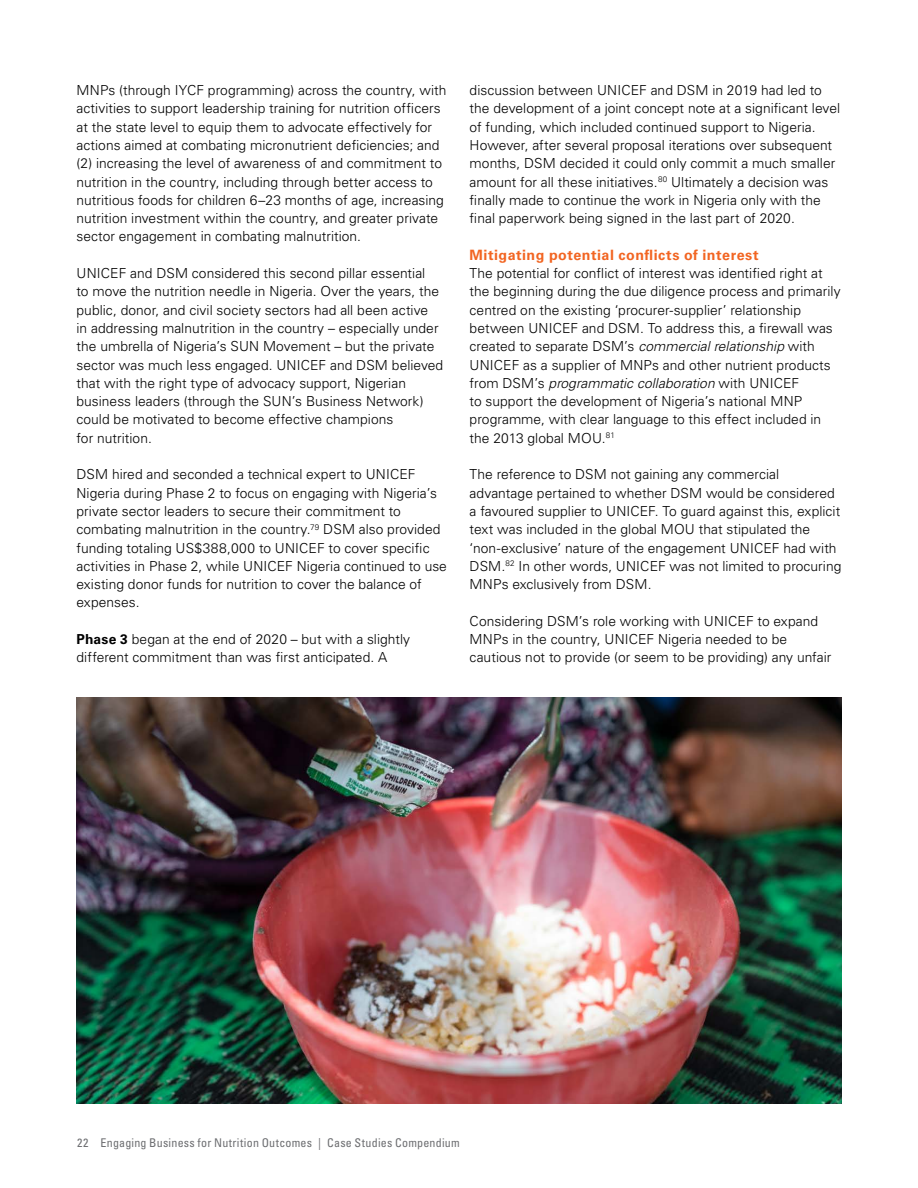
<style>
.page{position:relative;width:918px;height:1188px;background:#fff}
.page>*{position:absolute;margin:0;border:0;box-sizing:border-box;transform-origin:0 0}
.t1{font:700 14.25px "Univers LT Std";letter-spacing:.035em;color:#f26522}
.t2{font:300 13.8px/18.3px "Univers LT Std";letter-spacing:.005em;color:#000}
.t3{font:condensed 12px "Univers LT Std";letter-spacing:.02em;color:#6d6e71}
.s1{font-weight:700}
.s2{font-style:italic}
</style>
<div class="page">
<img style="left:77px;top:698px;width:764px;height:406px">
<p class="t2" style="left:77px;top:81px;width:372px">MNPs (through IYCF programming) across the country, with activities to support leadership training for nutrition officers at the state level to equip them to advocate effectively for actions aimed at combating micronutrient deficiencies; and (2) increasing the level of awareness of and commitment to nutrition in the country, including through better access to nutritious foods for children 6–23 months of age, increasing nutrition investment within the country, and greater private sector engagement in combating malnutrition.</p>
<p class="t2" style="left:77px;top:264px;width:368px">UNICEF and DSM considered this second pillar essential<br>to move the nutrition needle in Nigeria. Over the years, the public, donor, and civil society sectors had all been active<br>in addressing malnutrition in the country – especially under the umbrella of Nigeria’s SUN Movement – but the private sector was much less engaged. UNICEF and DSM believed that with the right type of advocacy support, Nigerian business leaders (through the SUN’s Business Network) could be motivated to become effective champions<br>for nutrition.</p>
<p class="t2" style="left:77px;top:465px;width:372px">DSM hired and seconded a technical expert to UNICEF Nigeria during Phase 2 to focus on engaging with Nigeria’s private sector leaders to secure their commitment to combating malnutrition in the country.<sup>79</sup> DSM also provided funding totaling US$388,000 to UNICEF to cover specific activities in Phase 2, while UNICEF Nigeria continued to use existing donor funds for nutrition to cover the balance of expenses.</p>
<p class="t2" style="left:77px;top:630px;width:335px"><span class="s1">Phase 3</span> began at the end of 2020 – but with a slightly different commitment than was first anticipated. A</p>
<p class="t2" style="left:470px;top:81px;width:372px">discussion between UNICEF and DSM in 2019 had led to the development of a joint concept note at a significant level of funding, which included continued support to Nigeria.<br>However, after several proposal iterations over subsequent months, DSM decided it could only commit a much smaller amount for all these initiatives.<sup>80</sup> Ultimately a decision was finally made to continue the work in Nigeria only with the final paperwork being signed in the last part of 2020.</p>
<p class="t1" style="left:470px;top:246px;width:290px">Mitigating potential conflicts of interest</p>
<p class="t2" style="left:470px;top:264px;width:372px">The potential for conflict of interest was identified right at the beginning during the due diligence process and primarily centred on the existing ‘procurer-supplier’ relationship between UNICEF and DSM. To address this, a firewall was created to separate DSM’s <span class="s2">commercial relationship</span> with UNICEF as a supplier of MNPs and other nutrient products from DSM’s <span class="s2">programmatic collaboration</span> with UNICEF<br>to support the development of Nigeria’s national MNP programme, with clear language to this effect included in the 2013 global MOU.<sup>81</sup></p>
<p class="t2" style="left:470px;top:465px;width:373px">The reference to DSM not gaining any commercial advantage pertained to whether DSM would be considered a favoured supplier to UNICEF. To guard against this, explicit text was included in the global MOU that stipulated the ‘non-exclusive’ nature of the engagement UNICEF had with DSM<span class="s2">.</span><sup>82</sup> In other words, UNICEF was not limited to procuring MNPs exclusively from DSM.</p>
<p class="t2" style="left:470px;top:612px;width:363px">Considering DSM’s role working with UNICEF to expand<br>MNPs in the country, UNICEF Nigeria needed to be cautious not to provide (or seem to be providing) any unfair</p>
<p class="t3" style="left:77px;top:1135px;width:384px">22 Engaging Business for Nutrition Outcomes | Case Studies Compendium</p>
</div>
